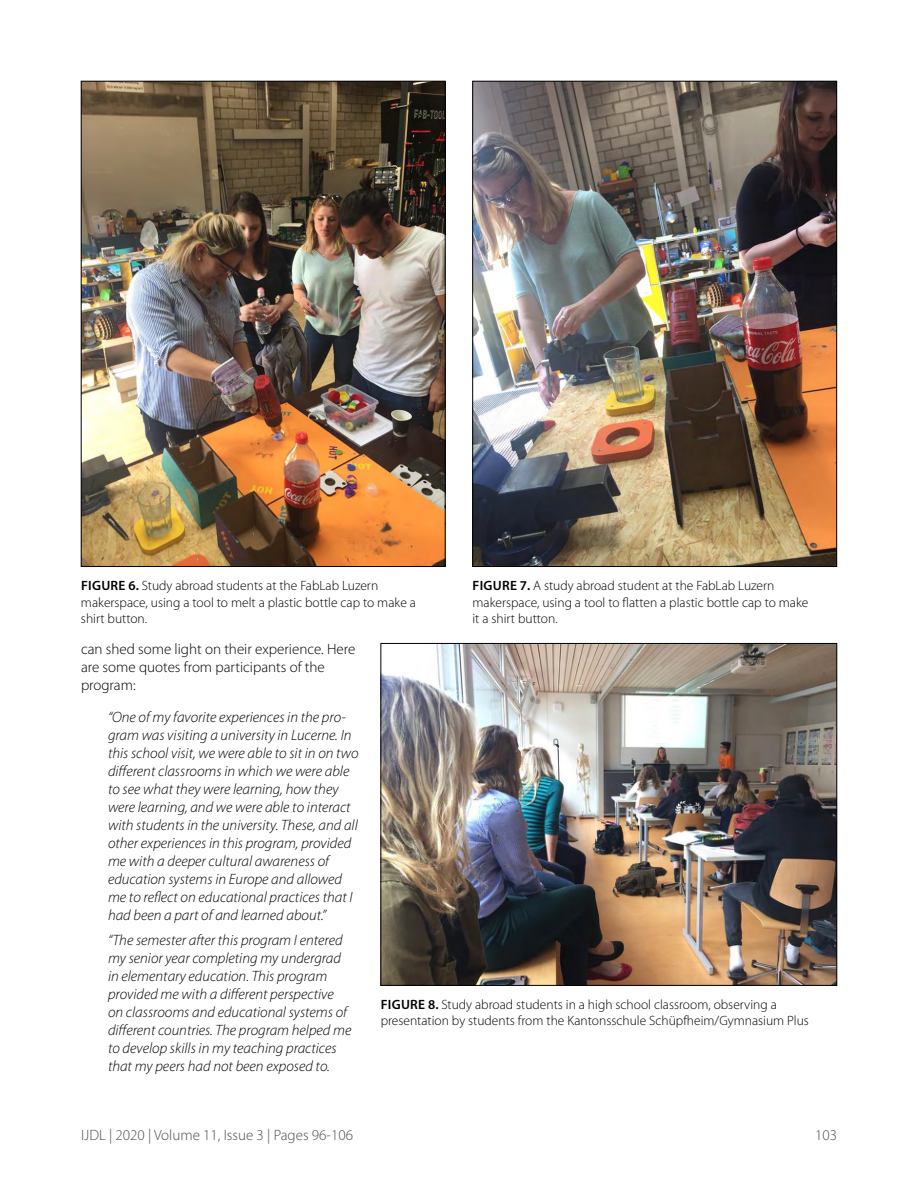
<style>
.page{position:relative;width:918px;height:1188px;background:#fff}
.page>*{position:absolute;margin:0;border:0;box-sizing:border-box;transform-origin:0 0}
.t1{font:italic 300 15px/18px "Myriad Pro";color:#000}
.t2{font:300 15px/18px "Myriad Pro";color:#000}
.t3{font:300 15px "Myriad Pro";color:#4d4d4f}
.t4{font:300 13.5px/16.2px "Myriad Pro";color:#000}
.s1{font-weight:600}
</style>
<div class="page">
<img style="left:83px;top:83px;width:360px;height:482px">
<img style="left:474px;top:83px;width:361px;height:482px">
<img style="left:383px;top:645px;width:452px;height:339px">
<div style="left:381px;top:643px;width:456px;height:343px;border:1px solid #000"></div>
<p class="t4" style="left:81px;top:578px;width:337px"><span class="s1">FIGURE 6.</span> Study abroad students at the FabLab Luzern makerspace, using a tool to melt a plastic bottle cap to make a shirt button.</p>
<p class="t4" style="left:472px;top:578px;width:337px"><span class="s1">FIGURE 7.</span> A study abroad student at the FabLab Luzern makerspace, using a tool to flatten a plastic bottle cap to make it a shirt button.</p>
<p class="t2" style="left:81px;top:641px;width:276px">can shed some light on their experience. Here are some quotes from participants of the program:</p>
<p class="t1" style="left:108px;top:708px;width:252px">“One of my favorite experiences in the pro&shy;gram was visiting a university in Lucerne. In this school visit, we were able to sit in on two different classrooms in which we were able to see what they were learning, how they were learning, and we were able to interact with students in the university. These, and all other experiences in this program, provided me with a deeper cultural awareness of education systems in Europe and allowed me to reflect on educational practices that I had been a part of and learned about.”</p>
<p class="t1" style="left:108px;top:931px;width:245px">“The semester after this program I entered my senior year completing my undergrad in elementary education. This program provided me with a different perspective on classrooms and educational systems of different countries. The program helped me to develop skills in my teaching practices that my peers had not been exposed to.</p>
<p class="t4" style="left:381px;top:997px;width:430px"><span class="s1">FIGURE 8.</span> Study abroad students in a high school classroom, observing a presentation by students from the Kantonsschule Schüpfheim/Gymnasium Plus</p>
<p class="t3" style="left:81px;top:1126px;width:273px">IJDL | 2020 | Volume 11, Issue 3 | Pages 96-106</p>
<p class="t3" style="left:815px;top:1126px;width:23px">103</p>
</div>
